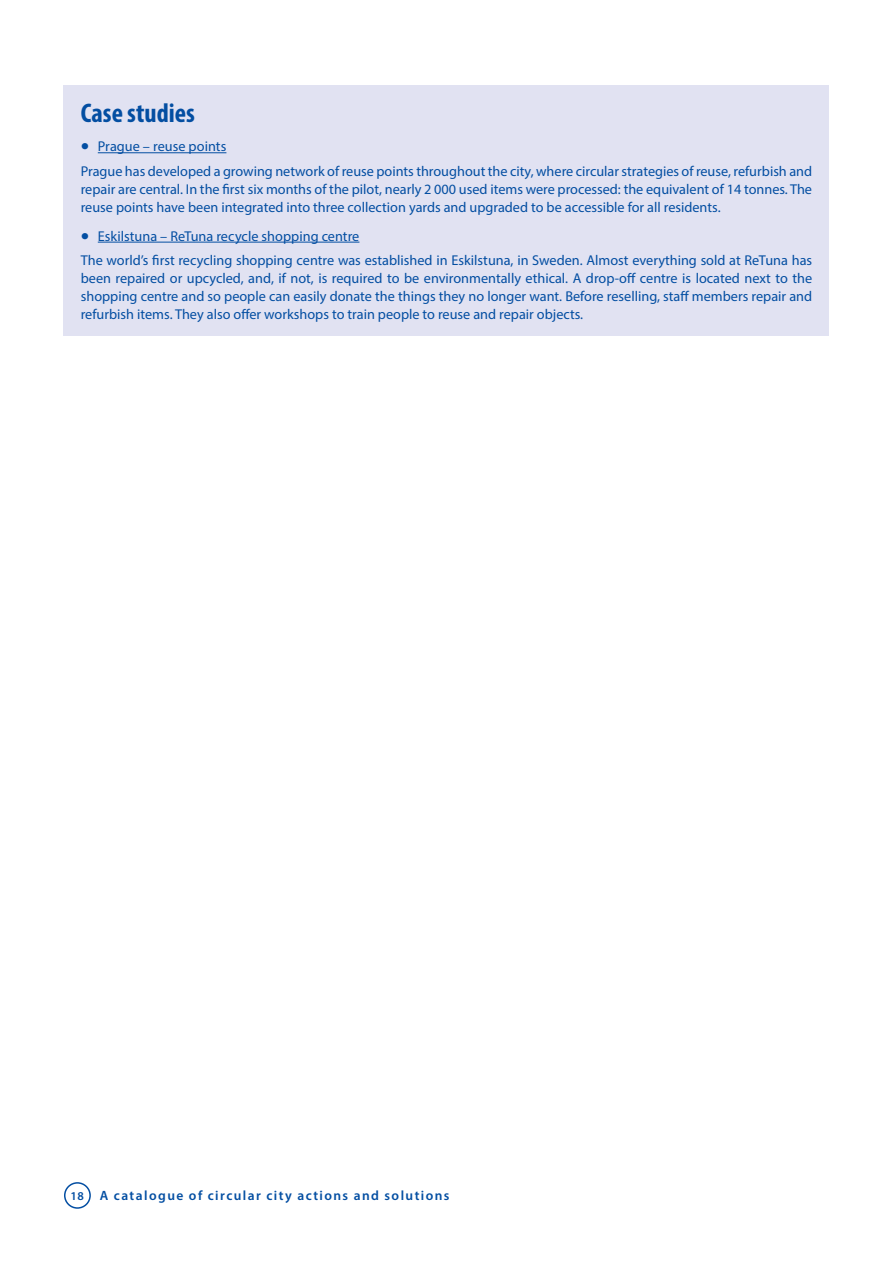
<style>
.page{position:relative;width:893px;height:1263px;background:#fff}
.page>*{position:absolute;margin:0;border:0;box-sizing:border-box;transform-origin:0 0}
.t1{font:700 condensed 27px "Myriad Pro";color:#034ea2}
.t2{font:14.25px/18px "Myriad Pro";color:#034ea2}
.t3{font:600 13.5px "Myriad Pro";letter-spacing:.105em;color:#034ea2}
.s1{font-size:30px}
.s2{font-size:12px}
</style>
<div class="page">
<div style="left:64px;top:85px;width:765px;height:251px;background:#e1e2f2"></div>
<hr style="left:98px;top:152px;width:128px;height:1px;background:#034ea2">
<hr style="left:98px;top:242px;width:261px;height:1px;background:#034ea2">
<div style="left:64px;top:1182px;width:27px;height:27px;border:2px solid #034ea2;border-radius:50%"></div>
<h1 class="t1" style="left:81px;top:96px;width:116px">Case studies</h1>
<p class="t2" style="left:81px;top:134px;width:733px;line-height:24.5px"><span class="s1">•</span> Prague – reuse points<br>Prague has developed a growing network of reuse points throughout the city, where circular strategies of reuse, refurbish and</p>
<p class="t2" style="left:81px;top:180px;width:733px">repair are central. In the first six months of the pilot, nearly 2 000 used items were processed: the equivalent of 14 tonnes. The reuse points have been integrated into three collection yards and upgraded to be accessible for all residents.</p>
<p class="t2" style="left:81px;top:223px;width:733px;line-height:24.5px"><span class="s1">•</span> Eskilstuna – ReTuna recycle shopping centre<br>The world’s first recycling shopping centre was established in Eskilstuna, in Sweden. Almost everything sold at ReTuna has</p>
<p class="t2" style="left:81px;top:269px;width:733px;text-align:justify">been repaired or upcycled, and, if not, is required to be environmentally ethical. A drop-off centre is located next to the shopping centre and so people can easily donate the things they no longer want. Before reselling, staff members repair and refurbish items. They also offer workshops to train people to reuse and repair objects.</p>
<p class="t3" style="left:70px;top:1187px;width:380px"><span class="s2">18</span> A catalogue of circular city actions and solutions</p>
</div>
